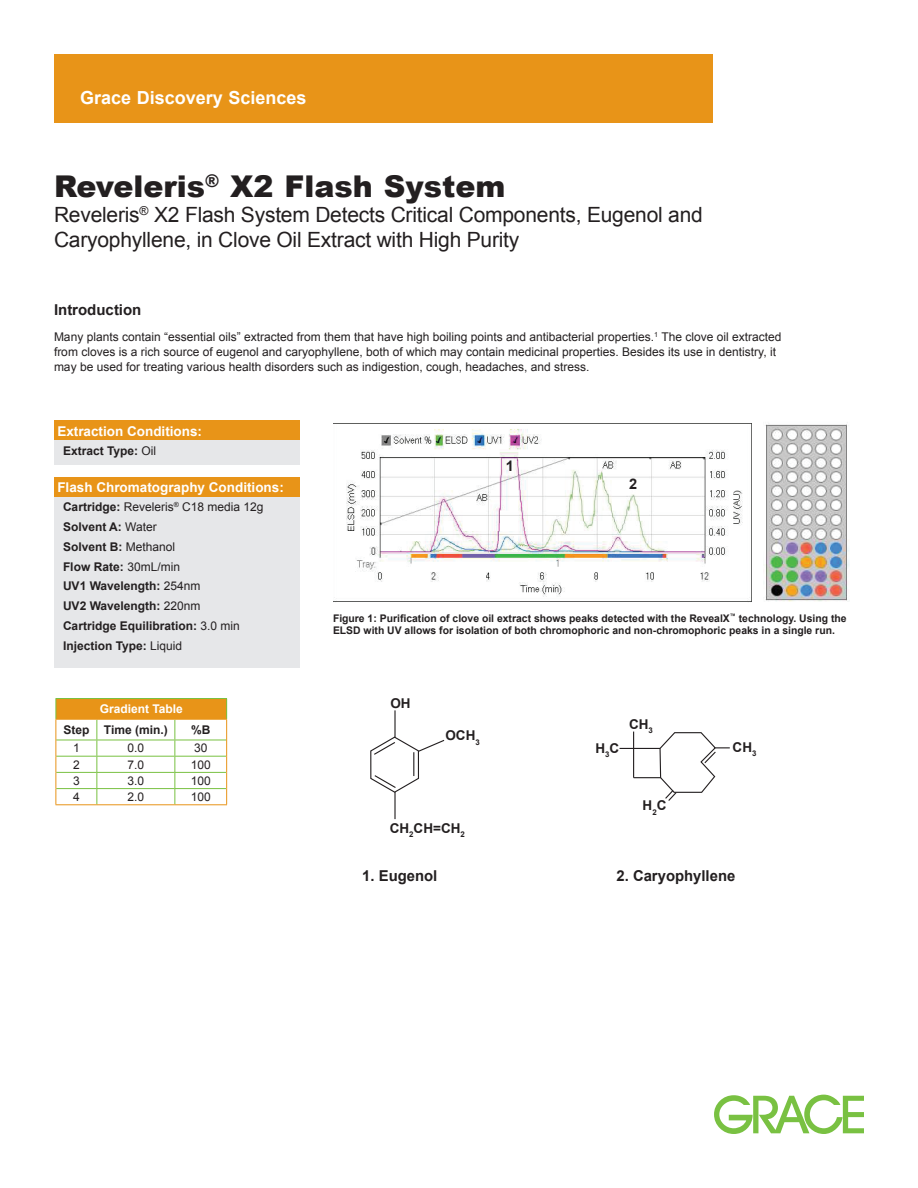
<style>
.page{position:relative;width:918px;height:1188px;background:#fff}
.page>*{position:absolute;margin:0;border:0;box-sizing:border-box;transform-origin:0 0}
.Product_Name_Header{font:900 30px "Arial";color:#231f20}
.Subhead_-_SellSheet{font:21px/25.2px "Arial";letter-spacing:-.01em;color:#231f20}
.t1{font:700 18px "Arial";color:#fff}
.Specs_Text_-_SellShe{font:700 15px "Arial";color:#231f20}
.Body_Text_-_SellShee{font:700 15px "Arial";color:#231f20}
.t2{font:700 14.55px "Arial";color:#231f20}
.PrBlck___Specs_Heade{font:700 13.5px "Arial";color:#fff}
.t3{font:700 13.5px "Arial";color:#231f20}
.Body_Text_-_SellShee-2{font:12px/15px "Arial";color:#231f20}
.Specs_Text_-_SellShe-2{font:700 12px "Arial";color:#231f20}
.Specs_Text_-_SellShe-3{font:12px "Arial";color:#231f20}
.Body_Text_-_SellShee-3{font:700 12px "Arial";color:#231f20}
.Body_Text_-_SellShee-4{font:700 12px "Arial";color:#fff}
.Specs_Text_-_SellShe-4{font:700 10.5px/12.6px "Arial";color:#231f20}
.s1{font-weight:400}
.s2{font-weight:700}
</style>
<div class="page">
<div style="left:54px;top:54px;width:659px;height:69px;background:#e89418"></div>
<svg style="left:714px;top:1095px;width:150px;height:39px"></svg>
<hr style="left:394px;top:710px;width:2px;height:28px;background:#231f20">
<hr style="left:394px;top:792px;width:2px;height:27px;background:#231f20">
<svg style="left:370px;top:736px;width:75px;height:57px"></svg>
<hr style="left:620px;top:748px;width:40px;height:1px;background:#231f20">
<hr style="left:633px;top:732px;width:1px;height:46px;background:#231f20">
<svg style="left:634px;top:732px;width:96px;height:69px"></svg>
<img style="left:333px;top:423px;width:418px;height:179px">
<img style="left:763px;top:422px;width:86px;height:180px">
<div style="left:54px;top:441px;width:245px;height:24px;background:#e6e7e9"></div>
<div style="left:54px;top:420px;width:245px;height:20px;background:#e89418"></div>
<div style="left:54px;top:497px;width:245px;height:170px;background:#e6e7e9"></div>
<div style="left:54px;top:477px;width:245px;height:20px;background:#e89418"></div>
<div style="left:56px;top:699px;width:171px;height:20px;background:#e89418"></div>
<hr style="left:56px;top:698px;width:41px;height:1px;background:#79c142">
<hr style="left:97px;top:698px;width:78px;height:1px;background:#79c142">
<hr style="left:175px;top:698px;width:52px;height:1px;background:#79c142">
<hr style="left:56px;top:740px;width:41px;height:1px;background:#79c142">
<hr style="left:97px;top:740px;width:78px;height:1px;background:#79c142">
<hr style="left:175px;top:740px;width:51px;height:1px;background:#79c142">
<hr style="left:56px;top:756px;width:41px;height:1px;background:#79c142">
<hr style="left:97px;top:756px;width:78px;height:1px;background:#79c142">
<hr style="left:175px;top:756px;width:51px;height:1px;background:#79c142">
<hr style="left:56px;top:772px;width:41px;height:1px;background:#79c142">
<hr style="left:97px;top:772px;width:78px;height:1px;background:#79c142">
<hr style="left:175px;top:772px;width:51px;height:1px;background:#79c142">
<hr style="left:56px;top:788px;width:41px;height:1px;background:#79c142">
<hr style="left:97px;top:788px;width:78px;height:1px;background:#79c142">
<svg style="left:96px;top:720px;width:1px;height:84px"></svg>
<hr style="left:175px;top:788px;width:51px;height:1px;background:#79c142">
<svg style="left:174px;top:720px;width:1px;height:84px"></svg>
<hr style="left:56px;top:719px;width:41px;height:1px;background:#e89418">
<hr style="left:97px;top:719px;width:78px;height:1px;background:#e89418">
<hr style="left:175px;top:719px;width:52px;height:1px;background:#e89418">
<svg style="left:56px;top:699px;width:1px;height:105px"></svg>
<svg style="left:226px;top:699px;width:1px;height:105px"></svg>
<hr style="left:56px;top:804px;width:41px;height:1px;background:#e89418">
<hr style="left:97px;top:804px;width:78px;height:1px;background:#e89418">
<hr style="left:175px;top:804px;width:52px;height:1px;background:#e89418">
<p class="t1" style="left:80px;top:86px;width:228px">Grace Discovery Sciences</p>
<p class="Product_Name_Header" style="left:54px;top:164px;width:453px">Reveleris<sup>®</sup> X2 Flash System</p>
<p class="Subhead_-_SellSheet" style="left:54px;top:202px;width:650px">Reveleris<sup>®</sup> X2 Flash System Detects Critical Components, Eugenol and<br>Caryophyllene, in Clove Oil Extract with High Purity</p>
<p class="Body_Text_-_SellShee" style="left:54px;top:300px;width:89px">Introduction</p>
<p class="Body_Text_-_SellShee-2" style="left:54px;top:330px;width:729px">Many plants contain “essential oils” extracted from them that have high boiling points and antibacterial properties.<sup>1</sup> The clove oil extracted from cloves is a rich source of eugenol and caryophyllene, both of which may contain medicinal properties. Besides its use in dentistry, it may be used for treating various health disorders such as indigestion, cough, headaches, and stress.</p>
<p class="PrBlck___Specs_Heade" style="left:57px;top:422px;width:146px">Extraction Conditions:</p>
<p class="Specs_Text_-_SellShe-2" style="left:63px;top:443px;width:95px">Extract Type: <span class="s1">Oil</span></p>
<p class="PrBlck___Specs_Heade" style="left:57px;top:478px;width:228px">Flash Chromatography Conditions:</p>
<p class="Specs_Text_-_SellShe-3" style="left:63px;top:499px;width:202px"><span class="s2">Cartridge:</span> Reveleris<sup>®</sup> C18 media 12g</p>
<p class="Specs_Text_-_SellShe-2" style="left:63px;top:519px;width:95px">Solvent A: <span class="s1">Water</span></p>
<p class="Specs_Text_-_SellShe-2" style="left:63px;top:539px;width:114px">Solvent B: <span class="s1">Methanol</span></p>
<p class="Specs_Text_-_SellShe-2" style="left:63px;top:559px;width:119px">Flow Rate: <span class="s1">30mL/min</span></p>
<p class="Specs_Text_-_SellShe-2" style="left:63px;top:578px;width:139px">UV1 Wavelength: <span class="s1">254nm</span></p>
<p class="Specs_Text_-_SellShe-2" style="left:63px;top:598px;width:139px">UV2 Wavelength: <span class="s1">220nm</span></p>
<p class="Specs_Text_-_SellShe-2" style="left:63px;top:618px;width:178px">Cartridge Equilibration: <span class="s1">3.0 min</span></p>
<p class="Specs_Text_-_SellShe-2" style="left:63px;top:638px;width:121px">Injection Type: <span class="s1">Liquid</span></p>
<p class="Body_Text_-_SellShee-4" style="left:100px;top:701px;width:85px">Gradient Table</p>
<p class="Body_Text_-_SellShee-3" style="left:63px;top:722px;width:28px">Step</p>
<p class="Body_Text_-_SellShee-3" style="left:104px;top:722px;width:65px">Time (min.)</p>
<p class="Body_Text_-_SellShee-3" style="left:191px;top:722px;width:21px">%B</p>
<p class="Body_Text_-_SellShee-2" style="left:73px;top:741px;width:8px">1</p>
<p class="Body_Text_-_SellShee-2" style="left:128px;top:741px;width:18px">0.0</p>
<p class="Body_Text_-_SellShee-2" style="left:194px;top:741px;width:15px">30</p>
<p class="Body_Text_-_SellShee-2" style="left:73px;top:757px;width:8px">2</p>
<p class="Body_Text_-_SellShee-2" style="left:128px;top:757px;width:18px">7.0</p>
<p class="Body_Text_-_SellShee-2" style="left:191px;top:757px;width:22px">100</p>
<p class="Body_Text_-_SellShee-2" style="left:73px;top:773px;width:8px">3</p>
<p class="Body_Text_-_SellShee-2" style="left:128px;top:773px;width:18px">3.0</p>
<p class="Body_Text_-_SellShee-2" style="left:191px;top:773px;width:22px">100</p>
<p class="Body_Text_-_SellShee-2" style="left:73px;top:789px;width:8px">4</p>
<p class="Body_Text_-_SellShee-2" style="left:128px;top:789px;width:18px">2.0</p>
<p class="Body_Text_-_SellShee-2" style="left:191px;top:789px;width:22px">100</p>
<p class="t2" style="left:506px;top:458px;width:10px">1</p>
<p class="t2" style="left:629px;top:476px;width:10px">2</p>
<p class="Specs_Text_-_SellShe-4" style="left:333px;top:612px;width:515px">Figure 1: Purification of clove oil extract shows peaks detected with the RevealX<sup>™</sup> technology. Using the<br>ELSD with UV allows for isolation of both chromophoric and non-chromophoric peaks in a single run.</p>
<p class="t3" style="left:390px;top:695px;width:22px">OH</p>
<p class="t3" style="left:445px;top:728px;width:36px">OCH<sub>3</sub></p>
<p class="t3" style="left:390px;top:820px;width:77px">CH<sub>2</sub>CH=CH<sub>2</sub></p>
<p class="t3" style="left:595px;top:741px;width:25px">H<sub>3</sub>C</p>
<p class="t3" style="left:629px;top:716px;width:25px">CH<sub>3</sub></p>
<p class="t3" style="left:643px;top:798px;width:25px">H<sub>2</sub>C</p>
<p class="t3" style="left:733px;top:739px;width:25px">CH<sub>3</sub></p>
<p class="Specs_Text_-_SellShe" style="left:362px;top:866px;width:77px">1. Eugenol</p>
<p class="Specs_Text_-_SellShe" style="left:616px;top:866px;width:120px">2. Caryophyllene</p>
</div>
